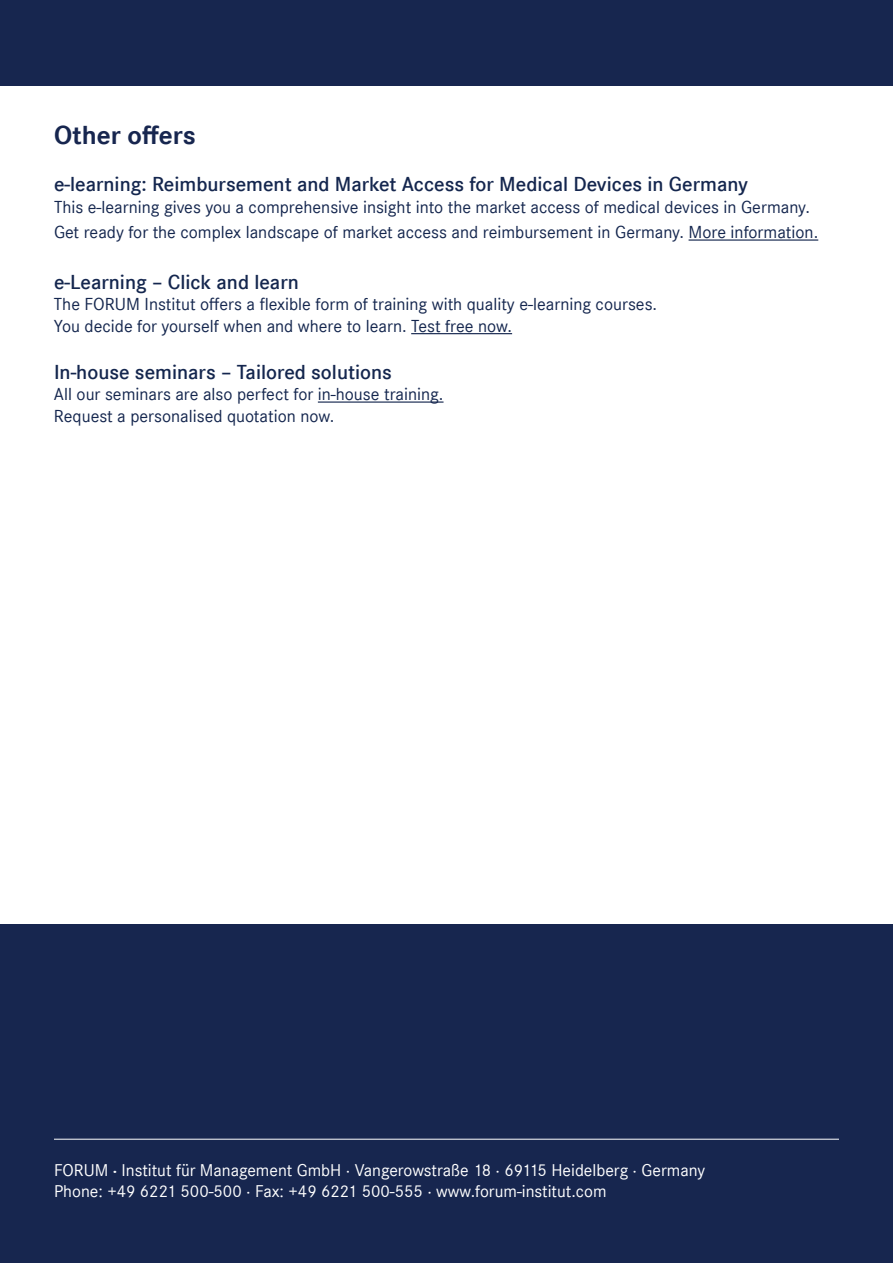
<style>
.page{position:relative;width:893px;height:1263px;background:#fff}
.page>*{position:absolute;margin:0;border:0;box-sizing:border-box;transform-origin:0 0}
.t1{font:700 27px "Corporate S";color:#17264f}
.t2{font:600 21px "Corporate S";color:#14264e}
.t3{font:18px/21.6px "Corporate S";color:#14264e}
.t4{font:17.7px/21.1px "Corporate S";color:#fff}
.s1{font-weight:700}
</style>
<div class="page">
<div style="left:0;top:925px;width:893px;height:338px;background:#17264f"></div>
<div style="left:0;top:0;width:893px;height:85px;background:#17264f"></div>
<hr style="left:689px;top:239px;width:129px;height:2px;background:#14264e">
<hr style="left:411px;top:333px;width:101px;height:1px;background:#14264e">
<hr style="left:318px;top:401px;width:126px;height:2px;background:#14264e">
<hr style="left:54px;top:1139px;width:785px;height:1px;background:#fff">
<h1 class="t1" style="left:54px;top:120px;width:143px">Other offers</h1>
<p class="t2" style="left:54px;top:172px;width:695px">e-learning: Reimbursement and Market Access for Medical Devices in Germany</p>
<p class="t3" style="left:54px;top:195px;width:766px;line-height:25.2px">This e-learning gives you a comprehensive insight into the market access of medical devices in Germany.<br>Get ready for the complex landscape of market access and reimbursement in Germany. More information.</p>
<p class="t2" style="left:54px;top:270px;width:246px">e-Learning – Click and learn</p>
<p class="t3" style="left:54px;top:294px;width:605px">The FORUM Institut offers a flexible form of training with quality e-learning courses.<br>You decide for yourself when and where to learn. Test free now.</p>
<p class="t2" style="left:54px;top:360px;width:339px">In-house seminars – Tailored solutions</p>
<p class="t3" style="left:54px;top:384px;width:391px">All our seminars are also perfect for in-house training.<br>Request a personalised quotation now.</p>
<p class="t4" style="left:54px;top:1160px;width:653px">FORUM <span class="s1">·</span> Institut für Management GmbH · Vangerowstraße 18 · 69115 Heidelberg · Germany<br>Phone: +49 6221 500-500 · Fax: +49 6221 500-555 · www.forum-institut.com</p>
</div>
